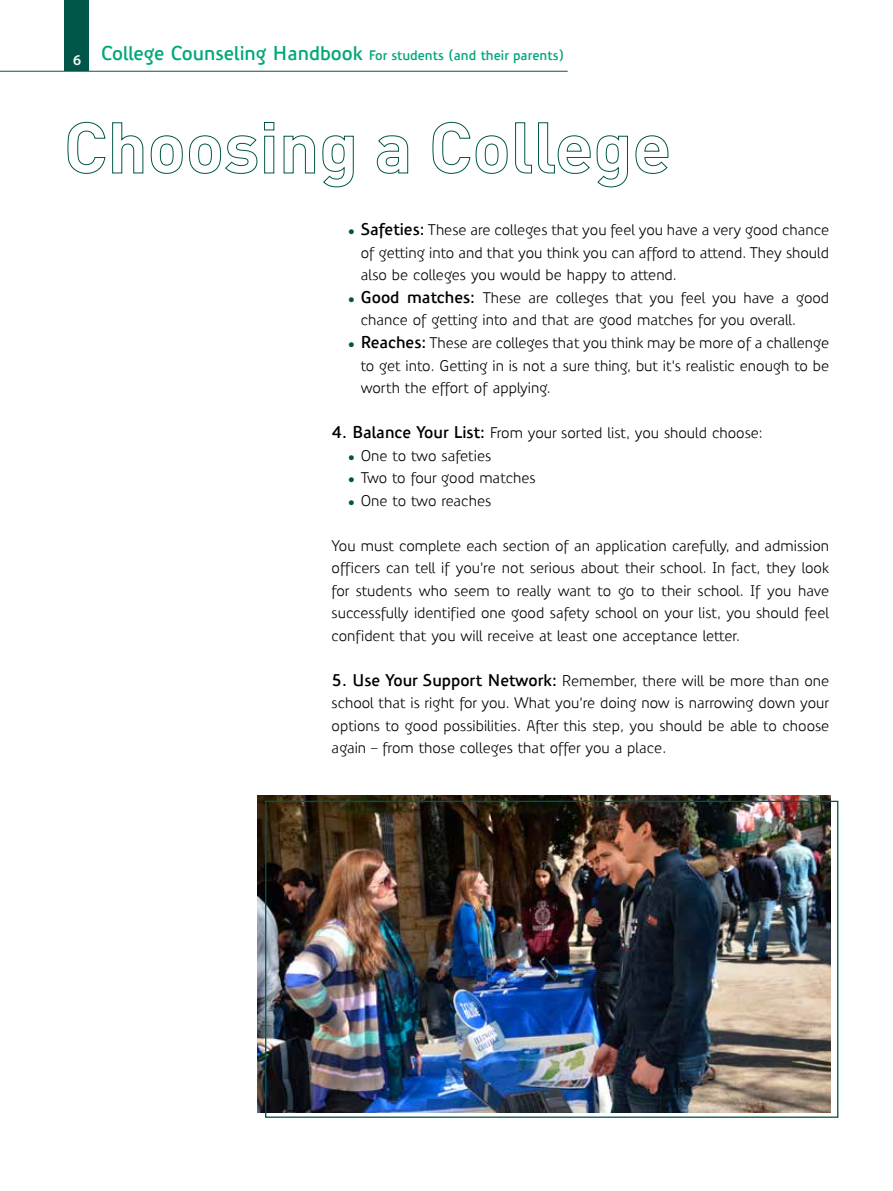
<style>
.page{position:relative;width:893px;height:1191px;background:#fff}
.page>*{position:absolute;margin:0;border:0;box-sizing:border-box;transform-origin:0 0}
.t1{font:15px/22.5px "Precious Sans";color:#000;text-align:justify}
.t2{font:600 15px "Myriad Pro";color:#fff}
.t3{font:600 13.5px "Precious Sans";color:#00a77b}
.s1{font-size:19.5px}
.s2{font-size:10.5px;color:#005648}
.s3{font-weight:600;font-size:16.5px}
</style>
<div class="page">
<hr style="left:0;top:71px;width:568px;height:1px;background:#005648">
<div style="left:64px;top:0;width:25px;height:71px;background:#005648"></div>
<svg style="left:67px;top:122px;width:39px;height:52px"></svg>
<svg style="left:112px;top:122px;width:32px;height:52px"></svg>
<svg style="left:150px;top:135px;width:33px;height:39px"></svg>
<svg style="left:189px;top:135px;width:69px;height:39px"></svg>
<svg style="left:264px;top:122px;width:11px;height:52px"></svg>
<svg style="left:283px;top:135px;width:32px;height:39px"></svg>
<svg style="left:322px;top:135px;width:32px;height:53px"></svg>
<svg style="left:377px;top:135px;width:31px;height:39px"></svg>
<svg style="left:432px;top:122px;width:76px;height:52px"></svg>
<svg style="left:515px;top:122px;width:17px;height:52px"></svg>
<svg style="left:538px;top:122px;width:90px;height:66px"></svg>
<svg style="left:635px;top:135px;width:34px;height:39px"></svg>
<img style="left:257px;top:795px;width:574px;height:317px">
<p class="t2" style="left:73px;top:50px;width:10px">6</p>
<p class="t3" style="left:101px;top:47px;width:464px"><span class="s1">College Counseling Handbook</span> For students (and their parents)</p>
<p class="t1" style="left:361px;top:219px;width:470px;text-indent:-13px"><span class="s2">•</span> <span class="s3">Safeties:</span> These are colleges that you feel you have a very good chance of getting into and that you think you can afford to attend. They should also be colleges you would be happy to attend.</p>
<p class="t1" style="left:361px;top:286px;width:470px;text-indent:-13px"><span class="s2">•</span> <span class="s3">Good matches:</span> These are colleges that you feel you have a good chance of getting into and that are good matches for you overall.</p>
<p class="t1" style="left:361px;top:331px;width:470px;text-indent:-13px"><span class="s2">•</span> <span class="s3">Reaches:</span> These are colleges that you think may be more of a challenge to get into. Getting in is not a sure thing, but it’s realistic enough to be worth the effort of applying.</p>
<p class="t1" style="left:332px;top:421px;width:433px"><span class="s3">4. Balance Your List:</span> From your sorted list, you should choose:</p>
<p class="t1" style="left:348px;top:444px;width:145px"><span class="s2">•</span> One to two safeties</p>
<p class="t1" style="left:348px;top:466px;width:189px"><span class="s2">•</span> Two to four good matches</p>
<p class="t1" style="left:348px;top:489px;width:145px"><span class="s2">•</span> One to two reaches</p>
<p class="t1" style="left:332px;top:534px;width:499px">You must complete each section of an application carefully, and admission officers can tell if you’re not serious about their school. In fact, they look for students who seem to really want to go to their school. If you have successfully identified one good safety school on your list, you should feel confident that you will receive at least one acceptance letter.</p>
<p class="t1" style="left:332px;top:669px;width:499px"><span class="s3">5. Use Your Support Network:</span> Remember, there will be more than one school that is right for you. What you’re doing now is narrowing down your options to good possibilities. After this step, you should be able to choose again – from those colleges that offer you a place.</p>
</div>
